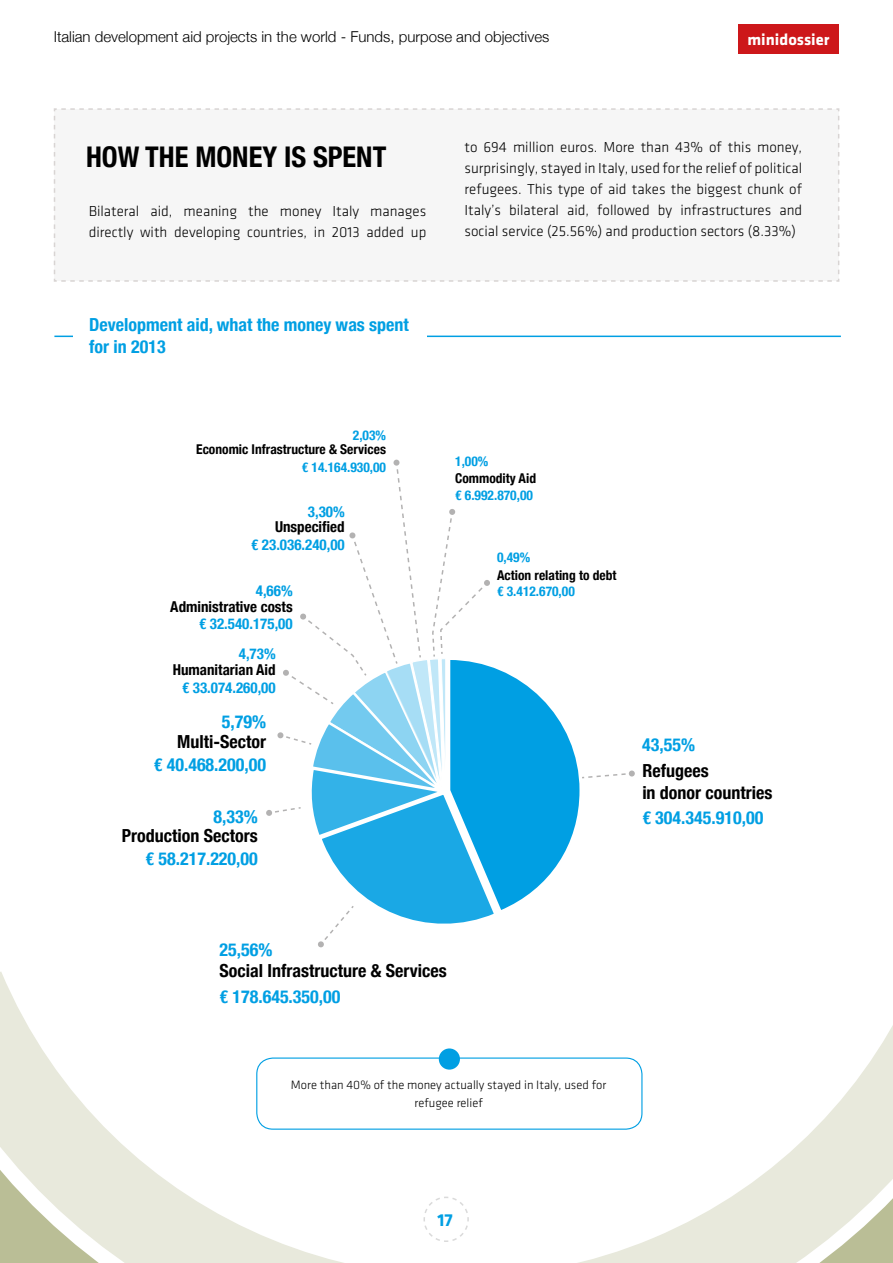
<style>
.page{position:relative;width:893px;height:1263px;background:#fff}
.page>*{position:absolute;margin:0;border:0;box-sizing:border-box;transform-origin:0 0}
.t1{font:700 condensed 28.5px "Helvetica Neue";color:#000}
.t2{font:700 condensed 18px/21.6px "Helvetica Neue";color:#009fe3}
.t3{font:700 condensed 18px/21.6px "Helvetica Neue";color:#000}
.t4{font:700 18px "Klavika";color:#009fe3}
.t5{font:700 16.5px "Klavika";color:#fff}
.t6{font:300 15px/21px "Klavika";color:#000}
.t7{font:300 15px "Helvetica Neue";color:#000}
.t8{font:700 condensed 15px "Helvetica Neue";color:#009fe3}
.t9{font:700 condensed 15px "Helvetica Neue";color:#000}
.t10{font:700 condensed 13.5px "Helvetica Neue";color:#000}
.t11{font:700 condensed 13.5px "Helvetica Neue";color:#009fe3}
.t12{font:300 12.6px/18.3px "Klavika";color:#000;text-align:center}
</style>
<div class="page">
<svg style="left:0;top:972px;width:893px;height:291px"></svg>
<div style="left:53px;top:108px;width:787px;height:174px;background:#f6f6f6"></div>
<div style="left:738px;top:24px;width:101px;height:30px;background:#cd171a"></div>
<svg style="left:423px;top:1196px;width:47px;height:47px"></svg>
<hr style="left:54px;top:336px;width:787px;height:1px;background:#009fe3">
<div style="left:629px;top:770px;width:6px;height:7px;background:#b3b2b2;border-radius:50%"></div>
<div style="left:393px;top:459px;width:7px;height:7px;background:#b3b2b2;border-radius:50%"></div>
<svg style="left:266px;top:463px;width:366px;height:485px"></svg>
<div style="left:257px;top:1058px;width:385px;height:71px;background:#fff;border-radius:16px"></div>
<div style="left:256px;top:1057px;width:386px;height:73px;border:1px solid #009fe3;border-radius:16px"></div>
<div style="left:439px;top:1048px;width:21px;height:21px;background:#009fe3;border-radius:50%"></div>
<svg style="left:73px;top:336px;width:353px;height:1px"></svg>
<p class="t7" style="left:54px;top:24px;width:497px">Italian development aid projects in the world - Funds, purpose and objectives</p>
<p class="t5" style="left:747px;top:30px;width:83px">minidossier</p>
<h1 class="t1" style="left:86px;top:134px;width:302px">HOW THE MONEY IS SPENT</h1>
<p class="t6" style="left:89px;top:200px;width:339px">Bilateral aid, meaning the money Italy manages directly with developing countries, in 2013 added up</p>
<p class="t6" style="left:465px;top:137px;width:339px;text-align:justify">to 694 million euros. More than 43% of this money, surprisingly, stayed in Italy, used for the relief of political refugees. This type of aid takes the biggest chunk of Italy’s bilateral aid, followed by infrastructures and social service (25.56%) and production sectors (8.33%)</p>
<p class="t2" style="left:89px;top:313px;width:321px">Development aid, what the money was spent for in 2013</p>
<p class="t11" style="left:353px;top:424px;width:35px">2,03%</p>
<p class="t10" style="left:196px;top:438px;width:191px">Economic Infrastructure &amp; Services</p>
<p class="t11" style="left:302px;top:456px;width:86px">€ 14.164.930,00</p>
<p class="t8" style="left:308px;top:499px;width:38px">3,30%</p>
<p class="t9" style="left:275px;top:515px;width:71px">Unspecified</p>
<p class="t8" style="left:251px;top:532px;width:95px">€ 23.036.240,00</p>
<p class="t8" style="left:256px;top:578px;width:38px">4,66%</p>
<p class="t9" style="left:170px;top:594px;width:124px">Administrative costs</p>
<p class="t8" style="left:199px;top:611px;width:95px">€ 32.540.175,00</p>
<p class="t8" style="left:239px;top:641px;width:38px">4,73%</p>
<p class="t9" style="left:173px;top:657px;width:104px">Humanitarian Aid</p>
<p class="t8" style="left:182px;top:675px;width:95px">€ 33.074.260,00</p>
<p class="t2" style="left:222px;top:709px;width:46px">5,79%</p>
<p class="t3" style="left:177px;top:729px;width:90px">Multi-Sector</p>
<p class="t2" style="left:154px;top:752px;width:114px">€ 40.468.200,00</p>
<p class="t2" style="left:214px;top:804px;width:46px">8,33%</p>
<p class="t3" style="left:122px;top:824px;width:137px">Production Sectors</p>
<p class="t2" style="left:146px;top:847px;width:114px">€ 58.217.220,00</p>
<p class="t11" style="left:455px;top:450px;width:35px">1,00%</p>
<p class="t10" style="left:455px;top:467px;width:82px">Commodity Aid</p>
<p class="t11" style="left:455px;top:484px;width:79px">€ 6.992.870,00</p>
<p class="t11" style="left:497px;top:546px;width:35px">0,49%</p>
<p class="t10" style="left:497px;top:564px;width:121px">Action relating to debt</p>
<p class="t11" style="left:497px;top:580px;width:79px">€ 3.412.670,00</p>
<p class="t2" style="left:642px;top:732px;width:54px">43,55%</p>
<p class="t3" style="left:642px;top:758px;width:132px">Refugees<br>in donor countries</p>
<p class="t2" style="left:642px;top:806px;width:122px">€ 304.345.910,00</p>
<p class="t2" style="left:219px;top:937px;width:54px">25,56%</p>
<p class="t3" style="left:219px;top:958px;width:229px">Social Infrastructure &amp; Services</p>
<p class="t2" style="left:219px;top:985px;width:122px">€ 178.645.350,00</p>
<p class="t12" style="left:291px;top:1076px;width:317px">More than 40% of the money actually stayed in Italy, used for refugee relief</p>
<p class="t4" style="left:438px;top:1210px;width:17px">17</p>
</div>
